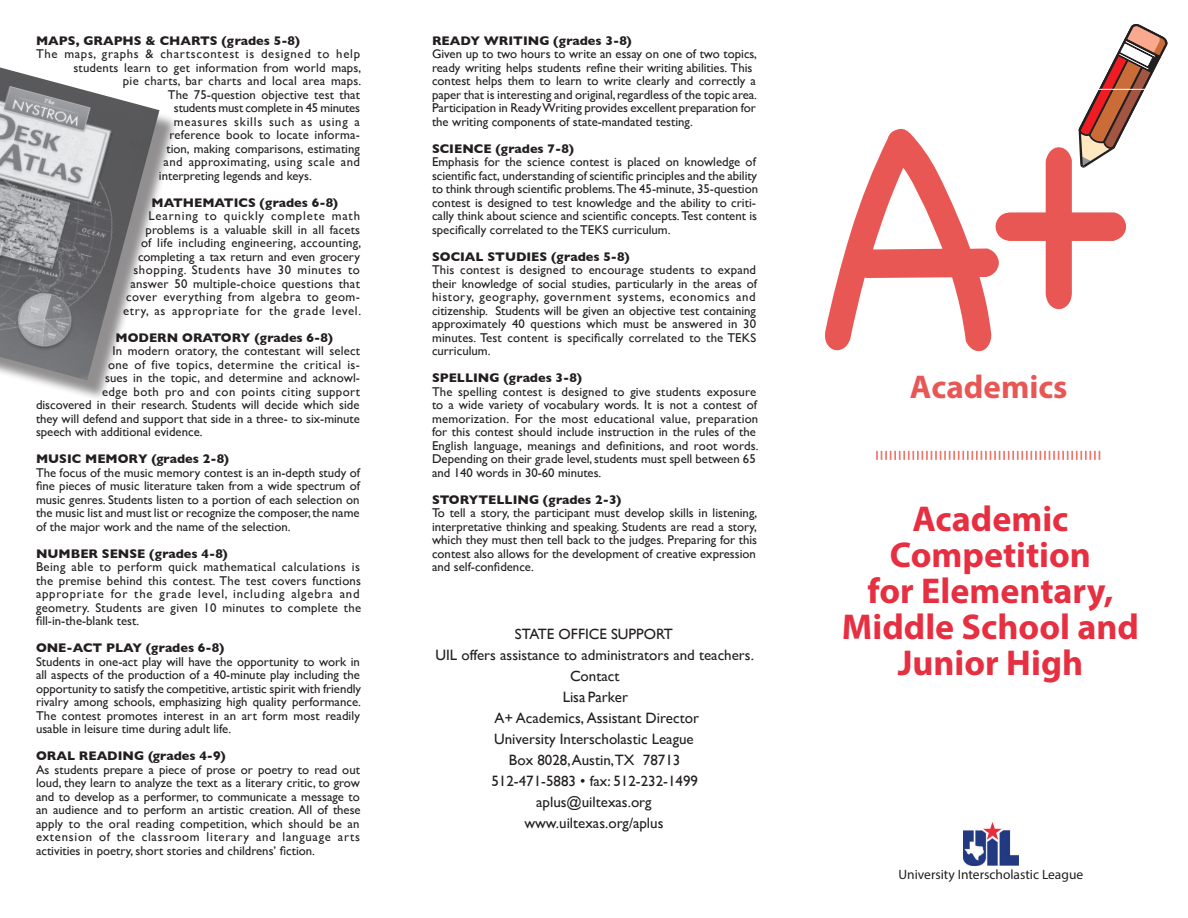
<style>
.page{position:relative;width:1188px;height:918px;background:#fff}
.page>*{position:absolute;margin:0;border:0;box-sizing:border-box;transform-origin:0 0}
.t1{font:315px "Chalkboard";color:#e95755;scale:.92 1}
.t2{font:700 36px/36px "Myriad Pro";color:#e62f41;text-align:center}
.t3{font:700 33px "Myriad Pro";color:#e95755}
.t4{font:15px/21px "Gill Sans";color:#231f20;text-align:center}
.t5{font:13.5px "Myriad Pro";color:#231f20}
.t6{font:12.75px/13.5px "Gill Sans";color:#231f20;text-align:justify}
.t7{font:12.75px/13.5px "Gill Sans";letter-spacing:.02em;color:#231f20;text-align:right}
.t8{font:700 12.75px "Gill Sans";color:#231f20}
.t9{font:12.75px "Gill Sans";letter-spacing:.035em;color:#231f20}
.t10{font:12.75px "Gill Sans";letter-spacing:.055em;color:#231f20}
.t11{font:12.75px "Gill Sans";letter-spacing:.03em;color:#231f20}
</style>
<div class="page">
<svg style="left:1078px;top:24px;width:90px;height:144px"></svg>
<svg style="left:876px;top:451px;width:224px;height:9px"></svg>
<div style="left:0;top:61px;width:179px;height:340px;background:#231f20;opacity:.5"></div>
<img style="left:0;top:67px;width:159px;height:313px">
<img style="left:964px;top:823px;width:54px;height:43px">
<p class="t8" style="left:36px;top:30px;width:266px">MAPS, GRAPHS &amp; CHARTS (GRADES 5-8)</p>
<p class="t10" style="left:36px;top:46px;width:326px">The maps, graphs &amp; chartscontest is designed to help</p>
<p class="t6" style="left:73px;top:61px;width:289px">students learn to get information from world maps,</p>
<p class="t7" style="left:123px;top:74px;width:240px">pie charts, bar charts and local area maps.</p>
<p class="t6" style="left:168px;top:88px;width:194px">The 75-question objective test that</p>
<p class="t6" style="left:174px;top:101px;width:188px">students must complete in 45 minutes</p>
<p class="t10" style="left:174px;top:114px;width:188px">measures skills such as using a</p>
<p class="t7" style="left:169px;top:128px;width:192px">reference book to locate informa-</p>
<p class="t6" style="left:166px;top:142px;width:195px">tion, making comparisons, estimating</p>
<p class="t11" style="left:164px;top:154px;width:198px">and approximating, using scale and</p>
<p class="t6" style="left:159px;top:169px;width:154px">interpreting legends and keys.</p>
<p class="t8" style="left:152px;top:192px;width:188px">MATHEMATICS (GRADES 6-8)</p>
<p class="t7" style="left:123px;top:209px;width:240px">Learning to quickly complete math problems is a valuable skill in all facets<br>of life including engineering, accounting, completing a tax return and even grocery shopping. Students have 30 minutes to answer 50 multiple-choice questions that cover everything from algebra to geom&shy;etry, as appropriate for the grade level.</p>
<p class="t8" style="left:116px;top:327px;width:219px">MODERN ORATORY (GRADES 6-8)</p>
<p class="t6" style="left:113px;top:344px;width:249px">In modern oratory, the contestant will select</p>
<p class="t9" style="left:108px;top:357px;width:253px">one of five topics, determine the critical is-</p>
<p class="t6" style="left:105px;top:371px;width:257px">sues in the topic, and determine and acknowl-</p>
<p class="t9" style="left:102px;top:384px;width:260px">edge both pro and con points citing support</p>
<p class="t6" style="left:36px;top:398px;width:325px">discovered in their research. Students will decide which side</p>
<p class="t6" style="left:36px;top:412px;width:325px">they will defend and support that side in a three- to six-minute</p>
<p class="t6" style="left:36px;top:425px;width:168px">speech with additional evidence.</p>
<p class="t8" style="left:36px;top:449px;width:195px">MUSIC MEMORY (GRADES 2-8)</p>
<p class="t6" style="left:36px;top:466px;width:326px">the focus of the music memory contest is an in-depth study of fine pieces of music literature taken from a wide spectrum of music genres. Students listen to a portion of each selection on the music list and must list or recognize the composer, the name of the major work and the name of the selection.</p>
<p class="t8" style="left:36px;top:543px;width:193px">NUMBER SENSE (GRADES 4-8)</p>
<p class="t7" style="left:36px;top:560px;width:327px;text-align:left">Being able to perform quick mathematical calculations is the premise behind this contest. the test covers functions appropriate for the grade level, including algebra and geometry. Students are given 10 minutes to complete the fill-in-the-blank test.</p>
<p class="t8" style="left:36px;top:638px;width:190px">ONE-ACT PLAY (GRADES 6-8)</p>
<p class="t6" style="left:36px;top:655px;width:327px">Students in one-act play will have the opportunity to work in all aspects of the production of a 40-minute play including the opportunity to satisfy the competitive, artistic spirit with friendly rivalry among schools, emphasizing high quality performance. the contest promotes interest in an art form most readily usable in leisure time during adult life.</p>
<p class="t8" style="left:36px;top:746px;width:191px">ORAL READING (GRADES 4-9)</p>
<p class="t6" style="left:36px;top:763px;width:326px">as students prepare a piece of prose or poetry to read out loud, they learn to analyze the text as a literary critic, to grow and to develop as a performer, to communicate a message to an audience and to perform an artistic creation. all of these apply to the oral reading competition, which should be an extension of the classroom literary and language arts activities in poetry, short stories and childrens’ fiction.</p>
<p class="t8" style="left:432px;top:30px;width:201px">READY WRITING (GRADES 3-8)</p>
<p class="t6" style="left:432px;top:47px;width:326px;text-align:left">Given up to two hours to write an essay on one of two topics, ready writing helps students refine their writing abilities. This contest helps them to learn to write clearly and correctly a paper that is interesting and original, regardless of the topic area. participation in readyWriting provides excellent preparation for the writing components of state-mandated testing.</p>
<p class="t8" style="left:432px;top:138px;width:143px">SCIENCE (GRADES 7-8)</p>
<p class="t6" style="left:432px;top:155px;width:328px;text-align:left">emphasis for the science contest is placed on knowledge of scientific fact, understanding of scientific principles and the ability to think through scientific problems.The 45-minute, 35-question contest is designed to test knowledge and the ability to criti&shy;cally think about science and scientific concepts.Test content is specifically correlated to theTEKS curriculum.</p>
<p class="t8" style="left:432px;top:246px;width:199px">SOCIAL STUDIES (GRADES 5-8)</p>
<p class="t6" style="left:432px;top:263px;width:327px;text-align:left">this contest is designed to encourage students to expand their knowledge of social studies, particularly in the areas of history, geography, government systems, economics and citizenship. Students will be given an objective test containing approximately 40 questions which must be answered in 30 minutes. Test content is specifically correlated to the TEKS curriculum.</p>
<p class="t8" style="left:432px;top:368px;width:151px">SPELLING (GRADES 3-8)</p>
<p class="t6" style="left:432px;top:385px;width:328px;text-align:left">the spelling contest is designed to give students exposure to a wide variety of vocabulary words. it is not a contest of memorization. for the most educational value, preparation for this contest should include instruction in the rules of the English language, meanings and definitions, and root words.<br>Depending on their grade level, students must spell between 65 and 140 words in 30-60 minutes.</p>
<p class="t8" style="left:432px;top:490px;width:191px">STORYTELLING (GRADES 2-3)</p>
<p class="t6" style="left:432px;top:506px;width:327px">to tell a story, the participant must develop skills in listening, interpretative thinking and speaking. Students are read a story, which they must then tell back to the judges. preparing for this contest also allows for the development of creative expression and self-confidence.</p>
<p class="t4" style="left:436px;top:623px;width:320px">State Office SuppOrt<br>uiL offers assistance to administrators and teachers. contact<br>Lisa Parker<br>a+ academics, Assistant Director<br>university interscholastic League<br>Box 8028, austin, tX 78713<br>512-471-5883 • fax: 512-232-1499 aplus@uiltexas.org<br>www.uiltexas.org/aplus</p>
<h1 class="t1" style="left:817px;top:30px;width:351px">A+</h1>
<h3 class="t3" style="left:910px;top:365px;width:159px">Academics</h3>
<h2 class="t2" style="left:842px;top:500px;width:299px">Academic<br>Competition<br>for Elementary,<br>Middle School and<br>Junior High</h2>
<p class="t5" style="left:899px;top:866px;width:186px">University Interscholastic League</p>
</div>
